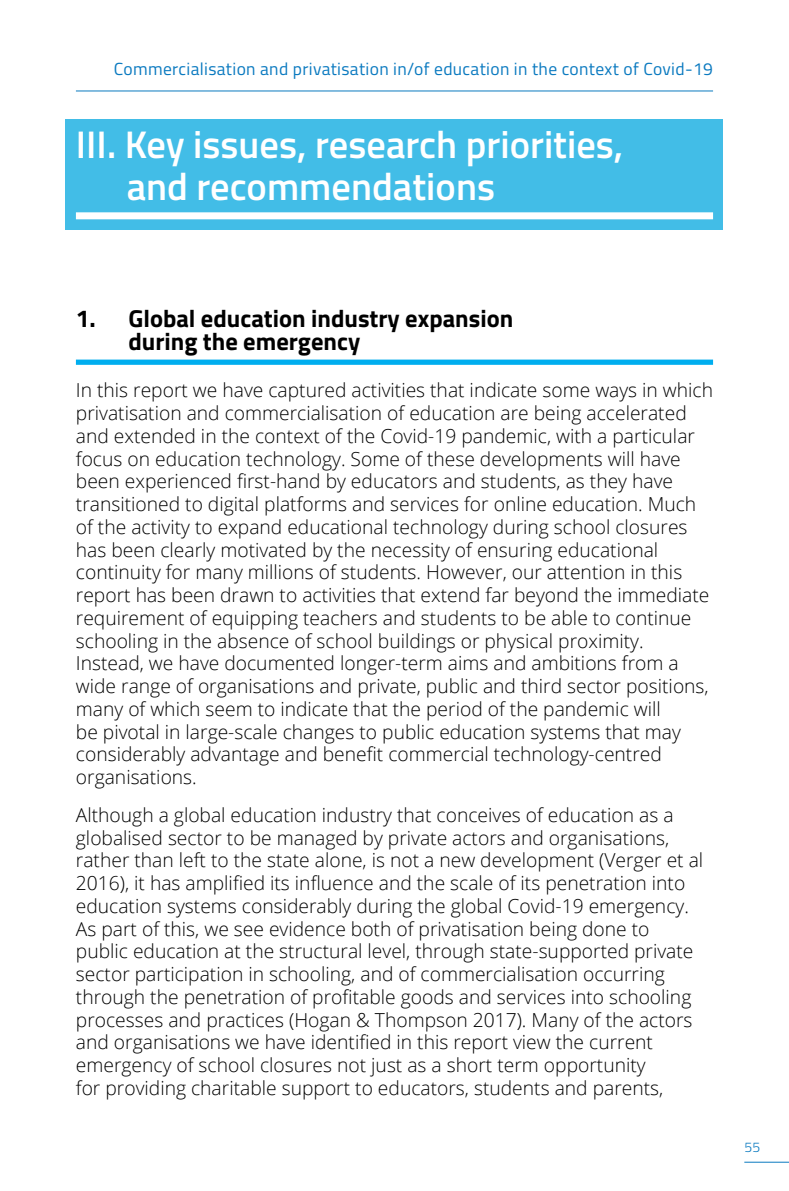
<style>
.page{position:relative;width:789px;height:1191px;background:#fff}
.page>*{position:absolute;margin:0;border:0;box-sizing:border-box;transform-origin:0 0}
.t1{font:600 38.5px/42px "Titillium";color:#fff}
.t2{font:700 24.5px/22.8px "Titillium";color:#000}
.t3{font:300 19.25px/22.8px "Open Sans";color:#000}
.t4{font:17.5px "Titillium";letter-spacing:.02em;color:#0b7ac0}
.t5{font:300 14px "Titillium";color:#0b7ac0}
</style>
<div class="page">
<hr style="left:744px;top:1161px;width:45px;height:1px;background:#0b7ac0">
<hr style="left:76px;top:91px;width:637px;height:1px;background:#0b7ac0">
<div style="left:66px;top:119px;width:657px;height:110px;background:#42bde7"></div>
<div style="left:76px;top:212px;width:637px;height:7px;background:#fff"></div>
<div style="left:76px;top:359px;width:637px;height:6px;background:#00aeef"></div>
<p class="t4" style="left:114px;top:56px;width:601px">Commercialisation and privatisation in/of education in the context of Covid-19</p>
<h1 class="t1" style="left:127px;top:121px;width:498px;text-indent:-51px">III. Key issues, research priorities, and recommendations</h1>
<p class="t2" style="left:128px;top:306px;width:386px;text-indent:-53px">1. Global education industry expansion during the emergency</p>
<p class="t3" style="left:76px;top:378px;width:638px">In this report we have captured activities that indicate some ways in which privatisation and commercialisation of education are being accelerated and extended in the context of the Covid-19 pandemic, with a particular focus on education technology. Some of these developments will have been experienced first-hand by educators and students, as they have transitioned to digital platforms and services for online education. Much of the activity to expand educational technology during school closures has been clearly motivated by the necessity of ensuring educational continuity for many millions of students. However, our attention in this report has been drawn to activities that extend far beyond the immediate requirement of equipping teachers and students to be able to continue schooling in the absence of school buildings or physical proximity.<br>Instead, we have documented longer-term aims and ambitions from a wide range of organisations and private, public and third sector positions, many of which seem to indicate that the period of the pandemic will<br>be pivotal in large-scale changes to public education systems that may considerably advantage and benefit commercial technology-centred organisations.</p>
<p class="t3" style="left:76px;top:803px;width:629px">Although a global education industry that conceives of education as a globalised sector to be managed by private actors and organisations, rather than left to the state alone, is not a new development (Verger et al 2016), it has amplified its influence and the scale of its penetration into education systems considerably during the global Covid-19 emergency.<br>As part of this, we see evidence both of privatisation being done to public education at the structural level, through state-supported private sector participation in schooling, and of commercialisation occurring through the penetration of profitable goods and services into schooling processes and practices (Hogan &amp; Thompson 2017). Many of the actors and organisations we have identified in this report view the current emergency of school closures not just as a short term opportunity<br>for providing charitable support to educators, students and parents,</p>
<p class="t5" style="left:744px;top:1136px;width:17px">55</p>
</div>
